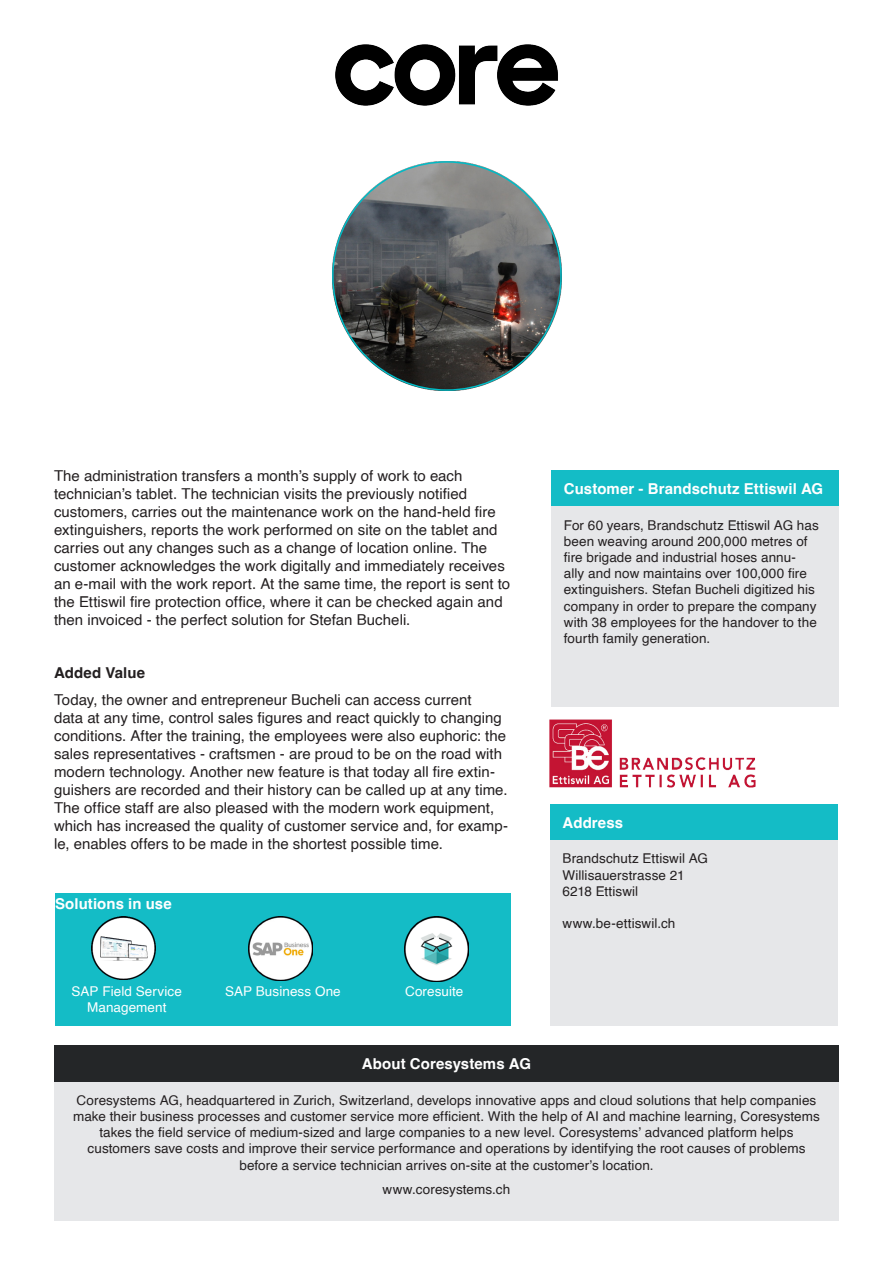
<style>
.page{position:relative;width:893px;height:1263px;background:#fff}
.page>*{position:absolute;margin:0;border:0;box-sizing:border-box;transform-origin:0 0}
.Body{font:15px/18px "Helvetica";color:#231f20}
.Box_Titel{font:700 15px "Helvetica";letter-spacing:.005em;color:#fff}
.Body-2{font:700 15px "Helvetica";letter-spacing:.005em;color:#fff}
.Body-3{font:700 15px "Helvetica";letter-spacing:.01em;color:#231f20}
.Body-4{font:13.5px/16.2px "Helvetica";letter-spacing:.005em;color:#231f20;text-align:center}
.Body-5{font:13.5px/16.2px "Helvetica";letter-spacing:.005em;color:#fff;text-align:center}
</style>
<div class="page">
<div style="left:54px;top:1045px;width:785px;height:37px;background:#242628"></div>
<div style="left:54px;top:1082px;width:785px;height:139px;background:#e6e7e9"></div>
<div style="left:55px;top:893px;width:455px;height:133px;background:#14bcc6"></div>
<img style="left:91px;top:916px;width:64px;height:64px">
<img style="left:249px;top:916px;width:63px;height:64px">
<img style="left:404px;top:917px;width:65px;height:64px">
<div style="left:551px;top:470px;width:288px;height:37px;background:#14bcc6"></div>
<div style="left:551px;top:507px;width:288px;height:200px;background:#e6e7e9"></div>
<img style="left:332px;top:194px;width:230px;height:197px">
<div style="left:550px;top:804px;width:287px;height:36px;background:#14bcc6"></div>
<div style="left:550px;top:840px;width:287px;height:186px;background:#e6e7e9"></div>
<img style="left:550px;top:719px;width:206px;height:69px">
<img style="left:335px;top:44px;width:223px;height:150px">
<p class="Body" style="left:54px;top:467px;width:458px">The administration transfers a month’s supply of work to each technician’s tablet. The technician visits the previously notified customers, carries out the maintenance work on the hand-held fire extinguishers, reports the work performed on site on the tablet and carries out any changes such as a change of location online. The customer acknowledges the work digitally and immediately receives an e-mail with the work report. At the same time, the report is sent to the Ettiswil fire protection office, where it can be checked again and then invoiced - the perfect solution for Stefan Bucheli.</p>
<p class="Body-3" style="left:54px;top:664px;width:93px">Added Value</p>
<p class="Body" style="left:54px;top:691px;width:456px">Today, the owner and entrepreneur Bucheli can access current<br>data at any time, control sales figures and react quickly to changing conditions. After the training, the employees were also euphoric: the sales representatives - craftsmen - are proud to be on the road with modern technology. Another new feature is that today all fire extin&shy;guishers are recorded and their history can be called up at any time.<br>The office staff are also pleased with the modern work equipment, which has increased the quality of customer service and, for examp&shy;le, enables offers to be made in the shortest possible time.</p>
<p class="Body-2" style="left:55px;top:894px;width:118px">Solutions in use</p>
<p class="Body-5" style="left:72px;top:983px;width:112px">SAP Field Service<br>Management</p>
<p class="Body-5" style="left:225px;top:983px;width:117px">SAP Business One</p>
<p class="Body-5" style="left:405px;top:983px;width:60px">Coresuite</p>
<p class="Box_Titel" style="left:564px;top:479px;width:261px">Customer - Brandschutz Ettiswil AG</p>
<p class="Body-4" style="left:564px;top:517px;width:256px;text-align:left">For 60 years, Brandschutz Ettiswil AG has been weaving around 200,000 metres of fire brigade and industrial hoses annu&shy;ally and now maintains over 100,000 fire extinguishers. Stefan Bucheli digitized his company in order to prepare the company with 38 employees for the handover to the fourth family generation.</p>
<p class="Box_Titel" style="left:563px;top:813px;width:62px">Address</p>
<p class="Body-4" style="left:563px;top:851px;width:147px">Brandschutz Ettiswil AG</p>
<p class="Body-4" style="left:563px;top:867px;width:124px">Willisauerstrasse 21</p>
<p class="Body-4" style="left:563px;top:883px;width:77px">6218 Ettiswil</p>
<p class="Body-4" style="left:563px;top:916px;width:114px">www.be-ettiswil.ch</p>
<p class="Box_Titel" style="left:362px;top:1054px;width:171px">About Coresystems AG</p>
<p class="Body-4" style="left:73px;top:1092px;width:748px">Coresystems AG, headquartered in Zurich, Switzerland, develops innovative apps and cloud solutions that help companies make their business processes and customer service more efficient. With the help of AI and machine learning, Coresystems takes the field service of medium-sized and large companies to a new level. Coresystems’ advanced platform helps customers save costs and improve their service performance and operations by identifying the root causes of problems before a service technician arrives on-site at the customer’s location.</p>
<p class="Body-4" style="left:383px;top:1182px;width:129px">www.coresystems.ch</p>
</div>
